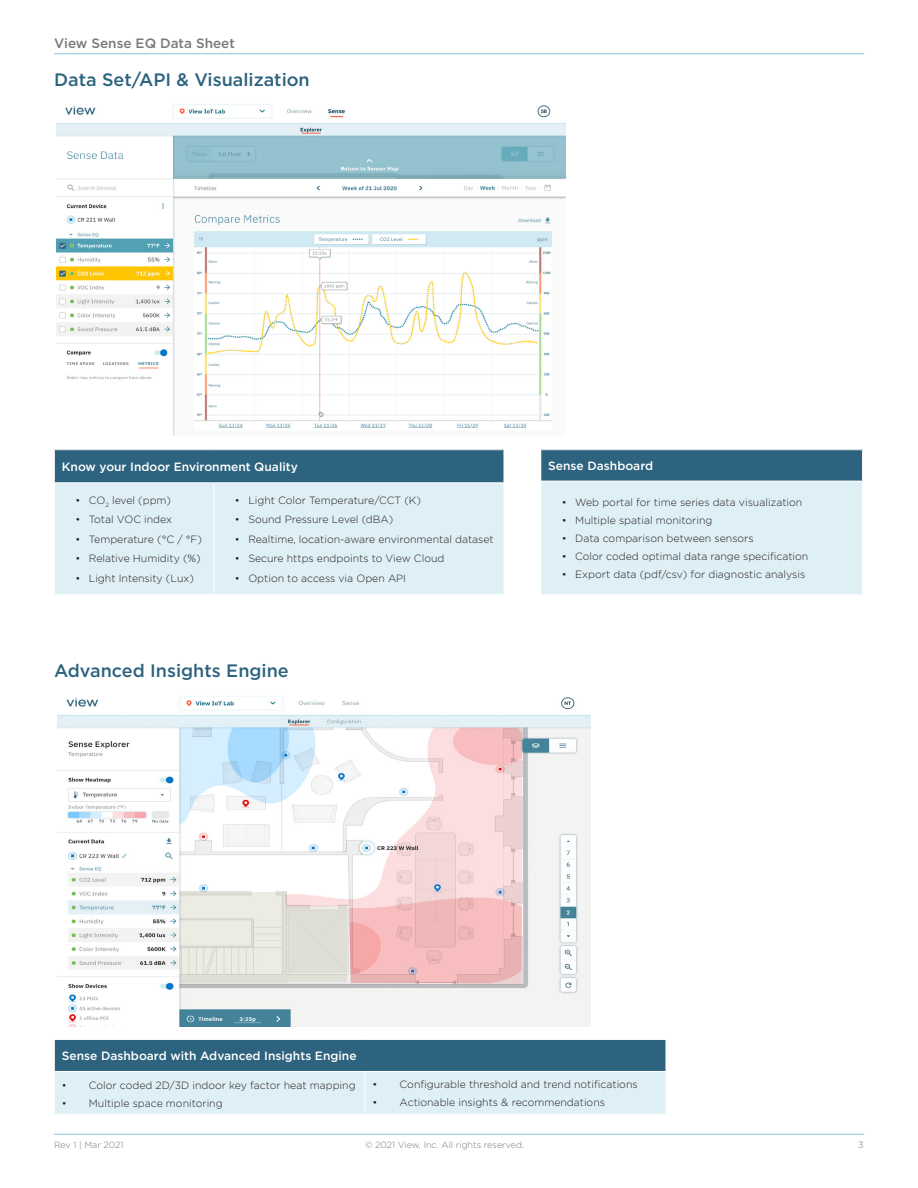
<style>
.page{position:relative;width:918px;height:1188px;background:#fff}
.page>*{position:absolute;margin:0;border:0;box-sizing:border-box;transform-origin:0 0}
.Subhead_1{font:500 18px "Gotham";color:#2d637e}
.t1{font:500 13.5px "Gotham";color:#767a79}
.Table_Copy{font:500 12px "Gotham";color:#fff}
.t2{font:300 10.5px "Gotham";color:#231f20}
.t3{font:300 9px "Gotham";color:#767a79}
</style>
<div class="page">
<hr style="left:54px;top:54px;width:810px;height:1px;background:#8ac4dc">
<hr style="left:54px;top:1134px;width:810px;height:1px;background:#8ac4dc">
<div style="left:54px;top:450px;width:450px;height:33px;background:#2d637e"></div>
<div style="left:55px;top:483px;width:449px;height:111px;background:#dfeff6"></div>
<hr style="left:213px;top:483px;width:1px;height:111px;background:#fff">
<hr style="left:54px;top:450px;width:1px;height:32px;background:#fff">
<hr style="left:54px;top:482px;width:160px;height:1px;background:#fff">
<hr style="left:214px;top:482px;width:290px;height:1px;background:#fff">
<div style="left:541px;top:450px;width:322px;height:31px;background:#2d637e"></div>
<div style="left:541px;top:481px;width:322px;height:114px;background:#dfeff6"></div>
<hr style="left:862px;top:450px;width:1px;height:31px;background:#fff">
<hr style="left:540px;top:481px;width:323px;height:1px;background:#fff">
<hr style="left:862px;top:481px;width:1px;height:113px;background:#fff">
<hr style="left:540px;top:594px;width:323px;height:1px;background:#fff">
<div style="left:54px;top:1039px;width:612px;height:32px;background:#2d637e"></div>
<div style="left:55px;top:1072px;width:611px;height:42px;background:#dfeff6"></div>
<hr style="left:365px;top:1072px;width:1px;height:42px;background:#fff">
<hr style="left:54px;top:1039px;width:311px;height:1px;background:#fff">
<hr style="left:54px;top:1040px;width:1px;height:31px;background:#fff">
<hr style="left:365px;top:1039px;width:301px;height:1px;background:#fff">
<img style="left:56px;top:104px;width:510px;height:332px">
<img style="left:57px;top:696px;width:533px;height:331px">
<p class="t1" style="left:54px;top:34px;width:182px">View Sense EQ Data Sheet</p>
<p class="Subhead_1" style="left:54px;top:68px;width:257px">Data Set/API &amp; Visualization</p>
<p class="Table_Copy" style="left:62px;top:459px;width:238px">Know your Indoor Environment Quality</p>
<p class="t2" style="left:75px;top:494px;width:97px">• CO<sub>2</sub> level (ppm)</p>
<p class="t2" style="left:75px;top:514px;width:98px">• Total VOC index</p>
<p class="t2" style="left:75px;top:533px;width:128px">• Temperature (°C / °F)</p>
<p class="t2" style="left:75px;top:553px;width:127px">• Relative Humidity (%)</p>
<p class="t2" style="left:75px;top:572px;width:120px">• Light Intensity (Lux)</p>
<p class="t2" style="left:235px;top:494px;width:188px">• Light Color Temperature/CCT (K)</p>
<p class="t2" style="left:235px;top:514px;width:160px">• Sound Pressure Level (dBA)</p>
<p class="t2" style="left:235px;top:533px;width:261px">• Realtime, location-aware environmental dataset</p>
<p class="t2" style="left:235px;top:553px;width:211px">• Secure https endpoints to View Cloud</p>
<p class="t2" style="left:235px;top:572px;width:173px">• Option to access via Open API</p>
<p class="Subhead_1" style="left:54px;top:659px;width:236px">Advanced Insights Engine</p>
<p class="Table_Copy" style="left:548px;top:458px;width:106px">Sense Dashboard</p>
<p class="t2" style="left:562px;top:496px;width:242px">• Web portal for time series data visualization</p>
<p class="t2" style="left:562px;top:514px;width:152px">• Multiple spatial monitoring</p>
<p class="t2" style="left:562px;top:532px;width:193px">• Data comparison between sensors</p>
<p class="t2" style="left:562px;top:550px;width:248px">• Color coded optimal data range specification</p>
<p class="t2" style="left:562px;top:568px;width:245px">• Export data (pdf/csv) for diagnostic analysis</p>
<p class="Table_Copy" style="left:62px;top:1048px;width:296px">Sense Dashboard with Advanced Insights Engine</p>
<p class="t2" style="left:62px;top:1079px;width:295px">• Color coded 2D/3D indoor key factor heat mapping</p>
<p class="t2" style="left:62px;top:1097px;width:162px">• Multiple space monitoring</p>
<p class="t2" style="left:373px;top:1078px;width:267px">• Configurable threshold and trend notifications</p>
<p class="t2" style="left:373px;top:1096px;width:234px">• Actionable insights &amp; recommendations</p>
<p class="t3" style="left:54px;top:1140px;width:71px">Rev 1 | Mar 2021</p>
<p class="t3" style="left:365px;top:1140px;width:160px">© 2021 View, Inc. All rights reserved.</p>
<p class="t3" style="left:858px;top:1140px;width:7px">3</p>
</div>
